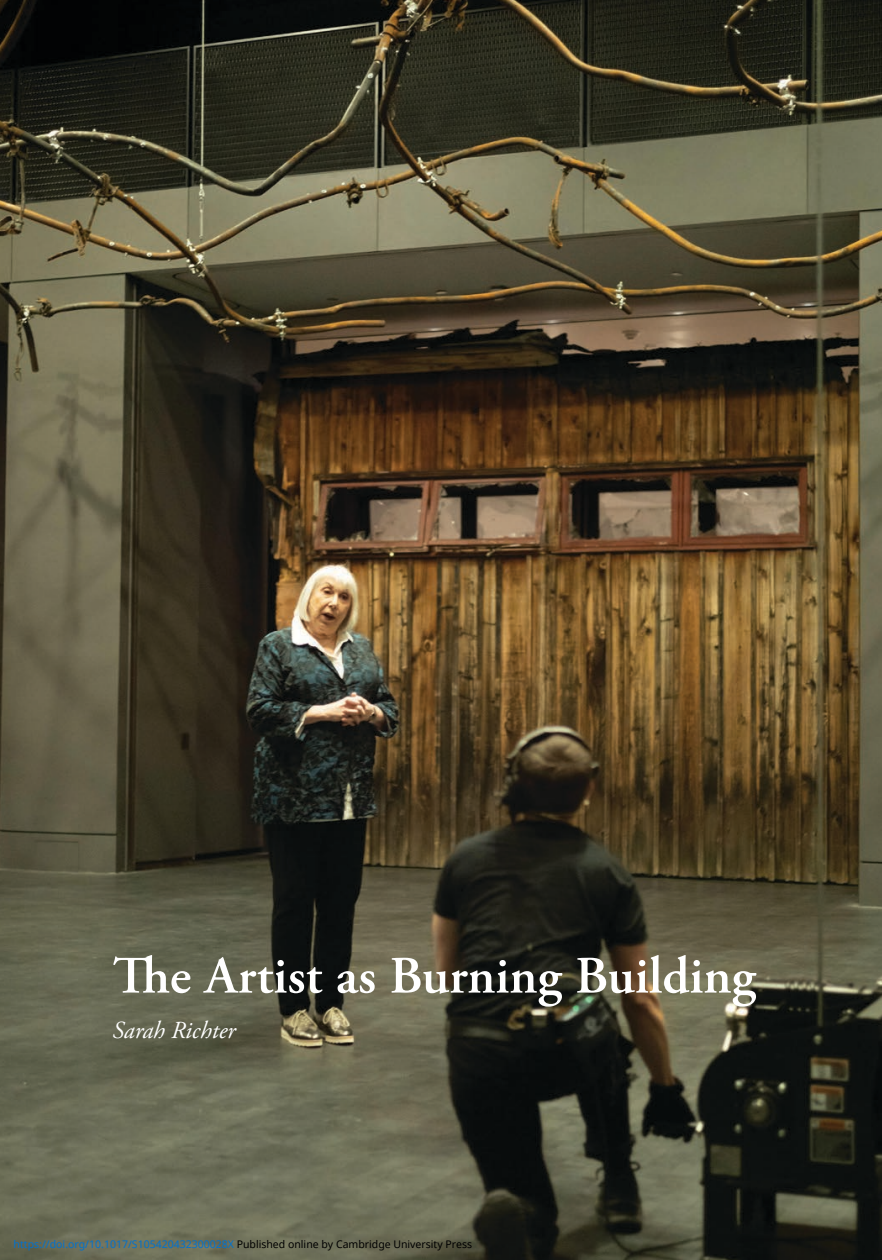
<style>
.page{position:relative;width:882px;height:1260px;background:#fff}
.page>*{position:absolute;margin:0;border:0;box-sizing:border-box;transform-origin:0 0}
.t1{font:600 52.5px "Adobe Garamond Pro";color:#fff}
.t2{font:italic 24.5px "Adobe Garamond Pro";color:#fff}
.t3{font:10.5px "Noto Sans";color:#0172cf}
.s1{color:#000}
</style>
<div class="page">
<img style="left:0;top:0;width:882px;height:1260px">
<h1 class="t1" style="left:112px;top:946px;width:645px">The Artist as Burning Building</h1>
<h2 class="t2" style="left:112px;top:1016px;width:125px">Sarah Richter</h2>
<p class="t3" style="left:14px;top:1236px;width:460px">https://doi.org/10.1017/S105420432300028X <span class="s1">Published online by Cambridge University Press</span></p>
</div>
